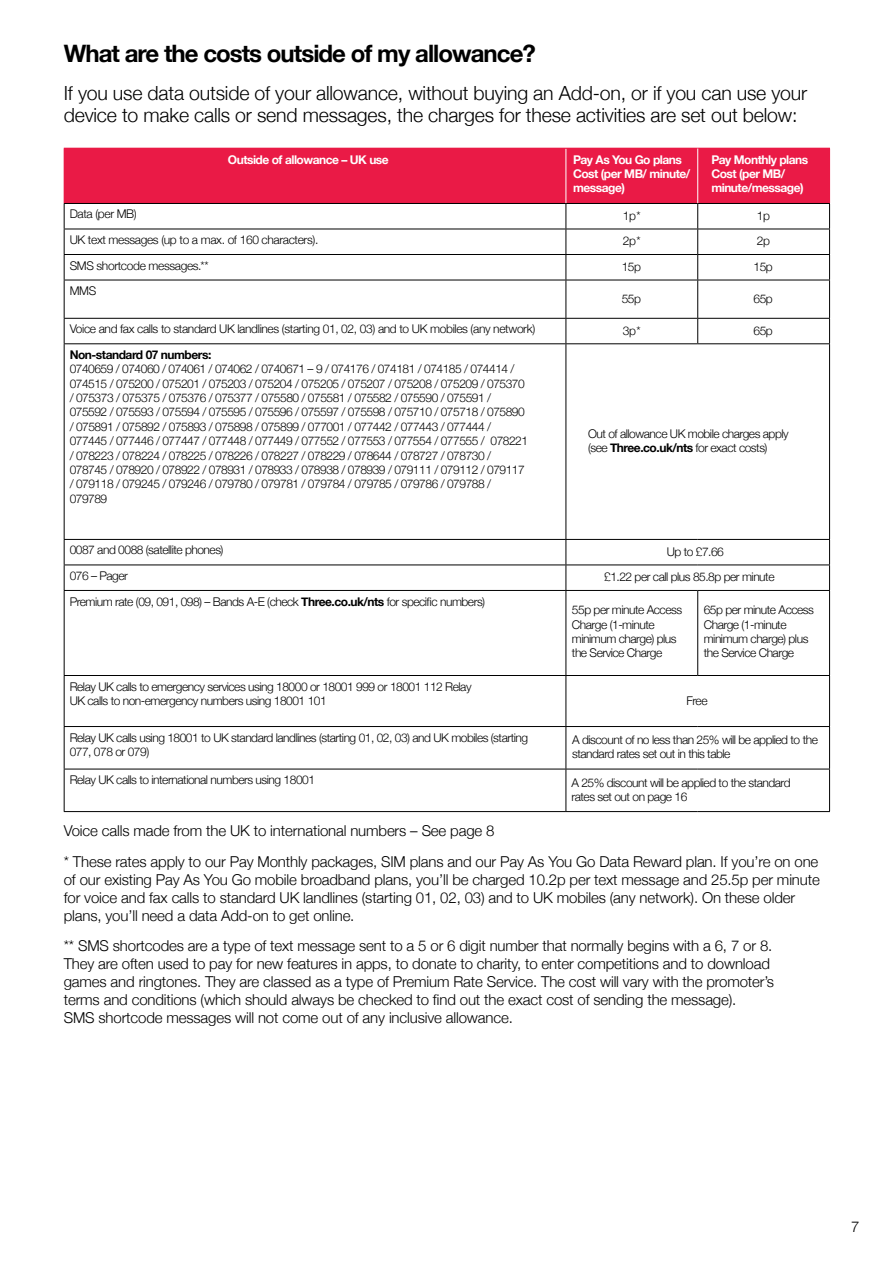
<style>
.page{position:relative;width:893px;height:1263px;background:#fff}
.page>*{position:absolute;margin:0;border:0;box-sizing:border-box;transform-origin:0 0}
.t1{font:700 24px "Helvetica Neue";letter-spacing:-.04em;color:#000}
.t2{font:300 19.5px/22.5px "Helvetica Neue";letter-spacing:-.01em;color:#000}
.t3{font:300 15px/18px "Helvetica Neue";letter-spacing:-.01em;color:#000}
.t4{font:300 12px/14.4px "Helvetica Neue";letter-spacing:-.04em;color:#000}
.t5{font:700 12px/14.4px "Helvetica Neue";letter-spacing:-.04em;color:#fff}
.t6{font:700 12px "Helvetica Neue";letter-spacing:-.04em;color:#000}
.s1{font-weight:700}
</style>
<div class="page">
<div style="left:64px;top:148px;width:502px;height:55px;background:#ea1a46"></div>
<div style="left:566px;top:148px;width:132px;height:55px;background:#ea1a46"></div>
<div style="left:698px;top:148px;width:132px;height:55px;background:#ea1a46"></div>
<hr style="left:64px;top:203px;width:502px;height:1px;background:#000">
<hr style="left:566px;top:203px;width:132px;height:1px;background:#000">
<hr style="left:698px;top:203px;width:132px;height:1px;background:#000">
<hr style="left:64px;top:229px;width:502px;height:1px;background:#000">
<hr style="left:566px;top:229px;width:132px;height:1px;background:#000">
<hr style="left:698px;top:229px;width:132px;height:1px;background:#000">
<hr style="left:64px;top:254px;width:502px;height:1px;background:#000">
<svg style="left:64px;top:204px;width:1px;height:76px"></svg>
<hr style="left:566px;top:254px;width:132px;height:1px;background:#000">
<svg style="left:566px;top:204px;width:1px;height:76px"></svg>
<hr style="left:698px;top:254px;width:132px;height:1px;background:#000">
<svg style="left:697px;top:204px;width:1px;height:76px"></svg>
<svg style="left:829px;top:204px;width:1px;height:76px"></svg>
<hr style="left:64px;top:280px;width:502px;height:1px;background:#000">
<hr style="left:64px;top:280px;width:1px;height:38px;background:#000">
<hr style="left:566px;top:280px;width:132px;height:1px;background:#000">
<hr style="left:566px;top:280px;width:1px;height:38px;background:#000">
<hr style="left:698px;top:280px;width:132px;height:1px;background:#000">
<hr style="left:697px;top:280px;width:1px;height:38px;background:#000">
<hr style="left:829px;top:280px;width:1px;height:38px;background:#000">
<hr style="left:64px;top:318px;width:502px;height:1px;background:#000">
<svg style="left:64px;top:319px;width:1px;height:24px"></svg>
<hr style="left:566px;top:318px;width:132px;height:1px;background:#000">
<svg style="left:566px;top:319px;width:1px;height:24px"></svg>
<hr style="left:698px;top:318px;width:132px;height:1px;background:#000">
<svg style="left:697px;top:319px;width:1px;height:24px"></svg>
<svg style="left:829px;top:319px;width:1px;height:24px"></svg>
<hr style="left:64px;top:343px;width:502px;height:1px;background:#000">
<hr style="left:64px;top:344px;width:1px;height:195px;background:#000">
<hr style="left:566px;top:343px;width:132px;height:1px;background:#000">
<hr style="left:566px;top:344px;width:1px;height:195px;background:#000">
<hr style="left:698px;top:343px;width:132px;height:1px;background:#000">
<hr style="left:829px;top:344px;width:1px;height:195px;background:#000">
<hr style="left:64px;top:539px;width:502px;height:1px;background:#000">
<hr style="left:566px;top:539px;width:132px;height:1px;background:#000">
<hr style="left:698px;top:539px;width:132px;height:1px;background:#000">
<hr style="left:64px;top:564px;width:502px;height:1px;background:#000">
<svg style="left:64px;top:540px;width:1px;height:50px"></svg>
<hr style="left:566px;top:564px;width:132px;height:1px;background:#000">
<svg style="left:566px;top:540px;width:1px;height:50px"></svg>
<hr style="left:698px;top:564px;width:132px;height:1px;background:#000">
<svg style="left:829px;top:540px;width:1px;height:50px"></svg>
<hr style="left:64px;top:590px;width:502px;height:1px;background:#000">
<hr style="left:64px;top:591px;width:1px;height:84px;background:#000">
<hr style="left:566px;top:590px;width:132px;height:1px;background:#000">
<hr style="left:566px;top:591px;width:1px;height:84px;background:#000">
<hr style="left:698px;top:590px;width:132px;height:1px;background:#000">
<hr style="left:697px;top:591px;width:1px;height:84px;background:#000">
<hr style="left:829px;top:591px;width:1px;height:84px;background:#000">
<hr style="left:64px;top:675px;width:502px;height:1px;background:#000">
<hr style="left:64px;top:676px;width:1px;height:50px;background:#000">
<hr style="left:566px;top:675px;width:132px;height:1px;background:#000">
<hr style="left:566px;top:676px;width:1px;height:50px;background:#000">
<hr style="left:698px;top:675px;width:132px;height:1px;background:#000">
<hr style="left:829px;top:676px;width:1px;height:50px;background:#000">
<hr style="left:64px;top:726px;width:502px;height:1px;background:#000">
<hr style="left:64px;top:727px;width:1px;height:42px;background:#000">
<hr style="left:566px;top:726px;width:132px;height:1px;background:#000">
<hr style="left:566px;top:727px;width:1px;height:42px;background:#000">
<hr style="left:698px;top:726px;width:132px;height:1px;background:#000">
<hr style="left:829px;top:727px;width:1px;height:42px;background:#000">
<hr style="left:64px;top:769px;width:502px;height:1px;background:#000">
<hr style="left:64px;top:769px;width:1px;height:42px;background:#000">
<hr style="left:566px;top:769px;width:132px;height:1px;background:#000">
<hr style="left:566px;top:769px;width:1px;height:42px;background:#000">
<hr style="left:698px;top:769px;width:132px;height:1px;background:#000">
<hr style="left:829px;top:769px;width:1px;height:42px;background:#000">
<hr style="left:64px;top:811px;width:502px;height:1px;background:#000">
<hr style="left:566px;top:811px;width:132px;height:1px;background:#000">
<hr style="left:698px;top:811px;width:132px;height:1px;background:#000">
<hr style="left:566px;top:149px;width:1px;height:54px;background:#fff">
<hr style="left:697px;top:149px;width:1px;height:54px;background:#fff">
<h1 class="t1" style="left:64px;top:35px;width:474px">What are the costs outside of my allowance?</h1>
<h2 class="t2" style="left:64px;top:80px;width:745px">If you use data outside of your allowance, without buying an Add-on, or if you can use your device to make calls or send messages, the charges for these activities are set out below:</h2>
<p class="t5" style="left:228px;top:152px;width:162px">Outside of allowance – UK use</p>
<p class="t5" style="left:573px;top:152px;width:119px">Pay As You Go plans<br>Cost (per MB/ minute/ message)</p>
<p class="t5" style="left:711px;top:152px;width:98px">Pay Monthly plans<br>Cost (per MB/ minute/message)</p>
<p class="t4" style="left:70px;top:206px;width:69px">Data (per MB)</p>
<p class="t4" style="left:623px;top:208px;width:19px">1p*</p>
<p class="t4" style="left:757px;top:208px;width:15px">1p</p>
<p class="t4" style="left:70px;top:232px;width:250px">UK text messages (up to a max. of 160 characters).</p>
<p class="t4" style="left:623px;top:233px;width:19px">2p*</p>
<p class="t4" style="left:757px;top:233px;width:15px">2p</p>
<p class="t4" style="left:70px;top:257px;width:140px">SMS shortcode messages.**</p>
<p class="t4" style="left:622px;top:259px;width:21px">15p</p>
<p class="t4" style="left:753px;top:259px;width:21px">15p</p>
<p class="t4" style="left:70px;top:283px;width:28px">MMS</p>
<p class="t4" style="left:622px;top:290px;width:21px">55p</p>
<p class="t4" style="left:753px;top:290px;width:21px">65p</p>
<p class="t4" style="left:70px;top:321px;width:467px">Voice and fax calls to standard UK landlines (starting 01, 02, 03) and to UK mobiles (any network)</p>
<p class="t4" style="left:623px;top:322px;width:19px">3p*</p>
<p class="t4" style="left:753px;top:322px;width:21px">65p</p>
<p class="t6" style="left:70px;top:345px;width:143px">Non-standard 07 numbers:</p>
<p class="t4" style="left:70px;top:361px;width:460px">0740659 / 074060 / 074061 / 074062 / 0740671 – 9 / 074176 / 074181 / 074185 / 074414 / 074515 / 075200 / 075201 / 075203 / 075204 / 075205 / 075207 / 075208 / 075209 / 075370 / 075373 / 075375 / 075376 / 075377 / 075580 / 075581 / 075582 / 075590 / 075591 / 075592 / 075593 / 075594 / 075595 / 075596 / 075597 / 075598 / 075710 / 075718 / 075890 / 075891 / 075892 / 075893 / 075898 / 075899 / 077001 / 077442 / 077443 / 077444 / 077445 / 077446 / 077447 / 077448 / 077449 / 077552 / 077553 / 077554 / 077555 / 078221 / 078223 / 078224 / 078225 / 078226 / 078227 / 078229 / 078644 / 078727 / 078730 / 078745 / 078920 / 078922 / 078931 / 078933 / 078938 / 078939 / 079111 / 079112 / 079117 / 079118 / 079245 / 079246 / 079780 / 079781 / 079784 / 079785 / 079786 / 079788 / 079789</p>
<p class="t4" style="left:588px;top:425px;width:202px">Out of allowance UK mobile charges apply (see <span class="s1">Three.co.uk/nts</span> for exact costs)</p>
<p class="t4" style="left:70px;top:542px;width:155px">0087 and 0088 (satellite phones)</p>
<p class="t4" style="left:667px;top:543px;width:59px">Up to £7.66</p>
<p class="t4" style="left:70px;top:568px;width:60px">076 – Pager</p>
<p class="t4" style="left:604px;top:569px;width:172px">£1.22 per call plus 85.8p per minute</p>
<p class="t4" style="left:70px;top:593px;width:417px">Premium rate (09, 091, 098) – Bands A-E (check <span class="s1">Three.co.uk/nts</span> for specific numbers)</p>
<p class="t4" style="left:572px;top:602px;width:112px">55p per minute Access<br>Charge (1-minute minimum charge) plus the Service Charge</p>
<p class="t4" style="left:704px;top:602px;width:112px">65p per minute Access<br>Charge (1-minute minimum charge) plus the Service Charge</p>
<p class="t4" style="left:70px;top:678px;width:403px">Relay UK calls to emergency services using 18000 or 18001 999 or 18001 112 Relay<br>UK calls to non-emergency numbers using 18001 101</p>
<p class="t4" style="left:686px;top:692px;width:23px">Free</p>
<p class="t4" style="left:70px;top:729px;width:460px">Relay UK calls using 18001 to UK standard landlines (starting 01, 02, 03) and UK mobiles (starting<br>077, 078 or 079)</p>
<p class="t4" style="left:572px;top:732px;width:247px">A discount of no less than 25% will be applied to the standard rates set out in this table</p>
<p class="t4" style="left:70px;top:772px;width:247px">Relay UK calls to international numbers using 18001</p>
<p class="t4" style="left:571px;top:774px;width:221px">A 25% discount will be applied to the standard rates set out on page 16</p>
<p class="t3" style="left:64px;top:814px;width:756px;line-height:30.8px">Voice calls made from the UK to international numbers – See page 8<br>* These rates apply to our Pay Monthly packages, SIM plans and our Pay As You Go Data Reward plan. If you’re on one</p>
<p class="t3" style="left:64px;top:869px;width:757px">of our existing Pay As You Go mobile broadband plans, you’ll be charged 10.2p per text message and 25.5p per minute for voice and fax calls to standard UK landlines (starting 01, 02, 03) and to UK mobiles (any network). On these older plans, you’ll need a data Add-on to get online.</p>
<p class="t3" style="left:64px;top:936px;width:712px">** SMS shortcodes are a type of text message sent to a 5 or 6 digit number that normally begins with a 6, 7 or 8.<br>They are often used to pay for new features in apps, to donate to charity, to enter competitions and to download games and ringtones. They are classed as a type of Premium Rate Service. The cost will vary with the promoter’s terms and conditions (which should always be checked to find out the exact cost of sending the message).<br>SMS shortcode messages will not come out of any inclusive allowance.</p>
<p class="t3" style="left:851px;top:1216px;width:10px">7</p>
</div>
